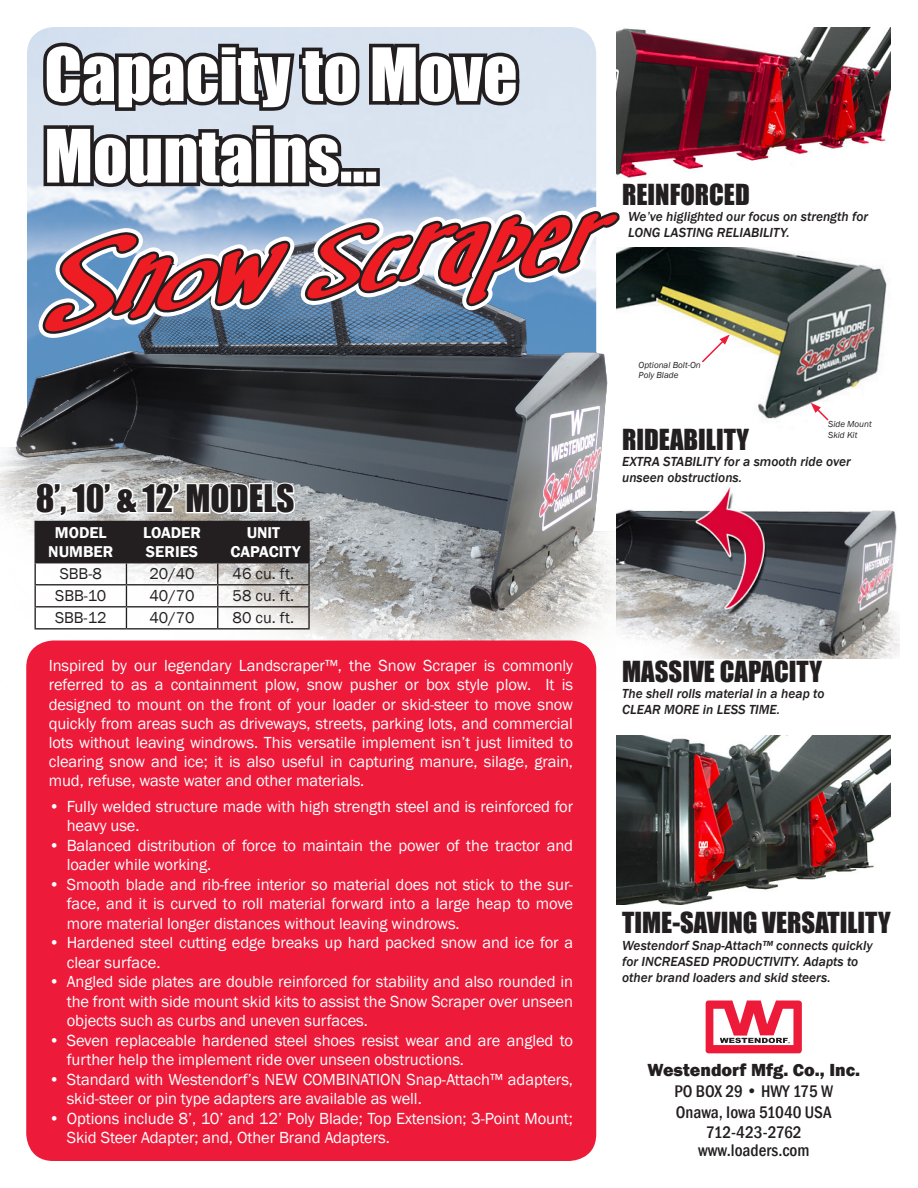
<style>
.page{position:relative;width:918px;height:1188px;background:#fff}
.page>*{position:absolute;margin:0;border:0;box-sizing:border-box;transform-origin:0 0}
.t1{font:67.95px/81.4px "Impact";color:#fff}
.t2{font:34.95px "Impact";color:#231f20}
.t3{font:26.7px "Impact";color:#231f20}
.t4{font:800 18px "Franklin Gothic";color:#231f20}
.t5{font:500 condensed 17.25px "Franklin Gothic";color:#231f20}
.t6{font:16.5px/19.5px "Franklin Gothic";letter-spacing:-.005em;color:#fff}
.t7{font:16.05px "Franklin Gothic";color:#231f20}
.t8{font:600 16.05px/19.4px "Franklin Gothic";color:#fff}
.t9{font:italic 500 13.5px/16.2px "Franklin Gothic";color:#231f20}
.t10{font:italic 9px "Franklin Gothic";color:#231f20}
</style>
<div class="page">
<img style="left:0;top:178px;width:616px;height:511px">
<div style="left:26px;top:640px;width:570px;height:521px;background:#ed1a3a;border-radius:27px"></div>
<img style="left:624px;top:27px;width:267px;height:151px">
<img style="left:624px;top:247px;width:263px;height:172px">
<img style="left:616px;top:487px;width:283px;height:172px">
<img style="left:616px;top:735px;width:275px;height:169px">
<svg style="left:706px;top:1000px;width:96px;height:53px"></svg>
<svg style="left:38px;top:27px;width:586px;height:311px;background:#a19ba8"></svg>
<hr style="left:218px;top:521px;width:92px;height:1px;background:#231f20">
<hr style="left:308px;top:522px;width:2px;height:40px;background:#231f20">
<hr style="left:218px;top:562px;width:92px;height:1px;background:#231f20">
<hr style="left:308px;top:563px;width:2px;height:21px;background:#231f20">
<hr style="left:218px;top:584px;width:92px;height:1px;background:#231f20">
<hr style="left:308px;top:585px;width:2px;height:21px;background:#231f20">
<hr style="left:218px;top:606px;width:92px;height:1px;background:#231f20">
<hr style="left:308px;top:607px;width:2px;height:21px;background:#231f20">
<hr style="left:34px;top:628px;width:92px;height:2px;background:#231f20">
<hr style="left:126px;top:628px;width:92px;height:2px;background:#231f20">
<hr style="left:218px;top:628px;width:92px;height:2px;background:#231f20">
<svg style="left:34px;top:453px;width:275px;height:175px"></svg>
<svg style="left:701px;top:334px;width:29px;height:30px"></svg>
<svg style="left:811px;top:403px;width:19px;height:18px"></svg>
<p class="t1" style="left:44px;top:32px;width:475px">Capacity to Move<br>Mountains…</p>
<p class="t3" style="left:622px;top:174px;width:129px">REINFORCED</p>
<p class="t9" style="left:628px;top:208px;width:241px">We’ve higlighted our focus on strength for<br>LONG LASTING RELIABILITY.</p>
<p class="t2" style="left:36px;top:471px;width:260px">8’, 10’ &amp; 12’ MODELS</p>
<p class="t8" style="left:55px;top:523px;width:53px">MODEL</p>
<p class="t8" style="left:48px;top:543px;width:66px">NUMBER</p>
<p class="t8" style="left:143px;top:523px;width:59px">LOADER<br>SERIES</p>
<p class="t8" style="left:247px;top:523px;width:35px">UNIT</p>
<p class="t8" style="left:230px;top:543px;width:72px">CAPACITY</p>
<p class="t7" style="left:60px;top:564px;width:44px">SBB-8</p>
<p class="t7" style="left:150px;top:564px;width:47px">20/40</p>
<p class="t7" style="left:233px;top:564px;width:63px">46 cu. ft.</p>
<p class="t7" style="left:55px;top:586px;width:53px">SBB-10</p>
<p class="t7" style="left:150px;top:586px;width:47px">40/70</p>
<p class="t7" style="left:233px;top:586px;width:63px">58 cu. ft.</p>
<p class="t7" style="left:55px;top:608px;width:53px">SBB-12</p>
<p class="t7" style="left:150px;top:608px;width:47px">40/70</p>
<p class="t7" style="left:233px;top:608px;width:63px">80 cu. ft.</p>
<p class="t6" style="left:49px;top:657px;width:526px;text-align:justify">Inspired by our legendary Landscraper™, the Snow Scraper is commonly referred to as a containment plow, snow pusher or box style plow. It is designed to mount on the front of your loader or skid-steer to move snow quickly from areas such as driveways, streets, parking lots, and commercial lots without leaving windrows. This versatile implement isn’t just limited to clearing snow and ice; it is also useful in capturing manure, silage, grain, mud, refuse, waste water and other materials.</p>
<p class="t6" style="left:67px;top:797px;width:508px;text-indent:-18px">• Fully welded structure made with high strength steel and is reinforced for heavy use.</p>
<p class="t6" style="left:67px;top:836px;width:508px;text-indent:-18px">• Balanced distribution of force to maintain the power of the tractor and loader while working.</p>
<p class="t6" style="left:67px;top:875px;width:508px;text-align:justify;text-indent:-18px">• Smooth blade and rib-free interior so material does not stick to the sur&shy;face, and it is curved to roll material forward into a large heap to move more material longer distances without leaving windrows.</p>
<p class="t6" style="left:67px;top:933px;width:508px;text-indent:-18px">• Hardened steel cutting edge breaks up hard packed snow and ice for a clear surface.</p>
<p class="t6" style="left:67px;top:972px;width:508px;text-align:justify;text-indent:-18px">• Angled side plates are double reinforced for stability and also rounded in the front with side mount skid kits to assist the Snow Scraper over unseen objects such as curbs and uneven surfaces.</p>
<p class="t6" style="left:67px;top:1031px;width:508px;text-indent:-18px">• Seven replaceable hardened steel shoes resist wear and are angled to further help the implement ride over unseen obstructions.</p>
<p class="t6" style="left:67px;top:1070px;width:508px;text-indent:-18px">• Standard with Westendorf’s NEW COMBINATION Snap-Attach™ adapters, skid-steer or pin type adapters are available as well.</p>
<p class="t6" style="left:67px;top:1109px;width:508px;text-indent:-18px">• Options include 8’, 10’ and 12’ Poly Blade; Top Extension; 3-Point Mount;<br>Skid Steer Adapter; and, Other Brand Adapters.</p>
<p class="t10" style="left:639px;top:359px;width:64px">Optional Bolt-On</p>
<p class="t10" style="left:639px;top:370px;width:41px">Poly Blade</p>
<p class="t3" style="left:622px;top:419px;width:129px">RIDEABILITY</p>
<p class="t10" style="left:828px;top:419px;width:45px">Side Mount</p>
<p class="t10" style="left:828px;top:429px;width:31px">Skid Kit</p>
<p class="t9" style="left:622px;top:454px;width:230px">EXTRA STABILITY for a smooth ride over unseen obstructions.</p>
<p class="t3" style="left:622px;top:651px;width:201px">MASSIVE CAPACITY</p>
<p class="t9" style="left:622px;top:686px;width:204px">The shell rolls material in a heap to<br>CLEAR MORE in LESS TIME.</p>
<p class="t3" style="left:622px;top:902px;width:270px">TIME-SAVING VERSATILITY</p>
<p class="t9" style="left:622px;top:938px;width:252px">Westendorf Snap-Attach™ connects quickly for INCREASED PRODUCTIVITY. Adapts to other brand loaders and skid steers.</p>
<p class="t4" style="left:647px;top:1058px;width:214px">Westendorf Mfg. Co., Inc.</p>
<p class="t5" style="left:674px;top:1080px;width:160px">PO BOX 29 • HWY 175 W</p>
<p class="t5" style="left:676px;top:1100px;width:157px">Onawa, Iowa 51040 USA</p>
<p class="t5" style="left:706px;top:1121px;width:97px">712-423-2762</p>
<p class="t5" style="left:698px;top:1139px;width:113px">www.loaders.com</p>
</div>
